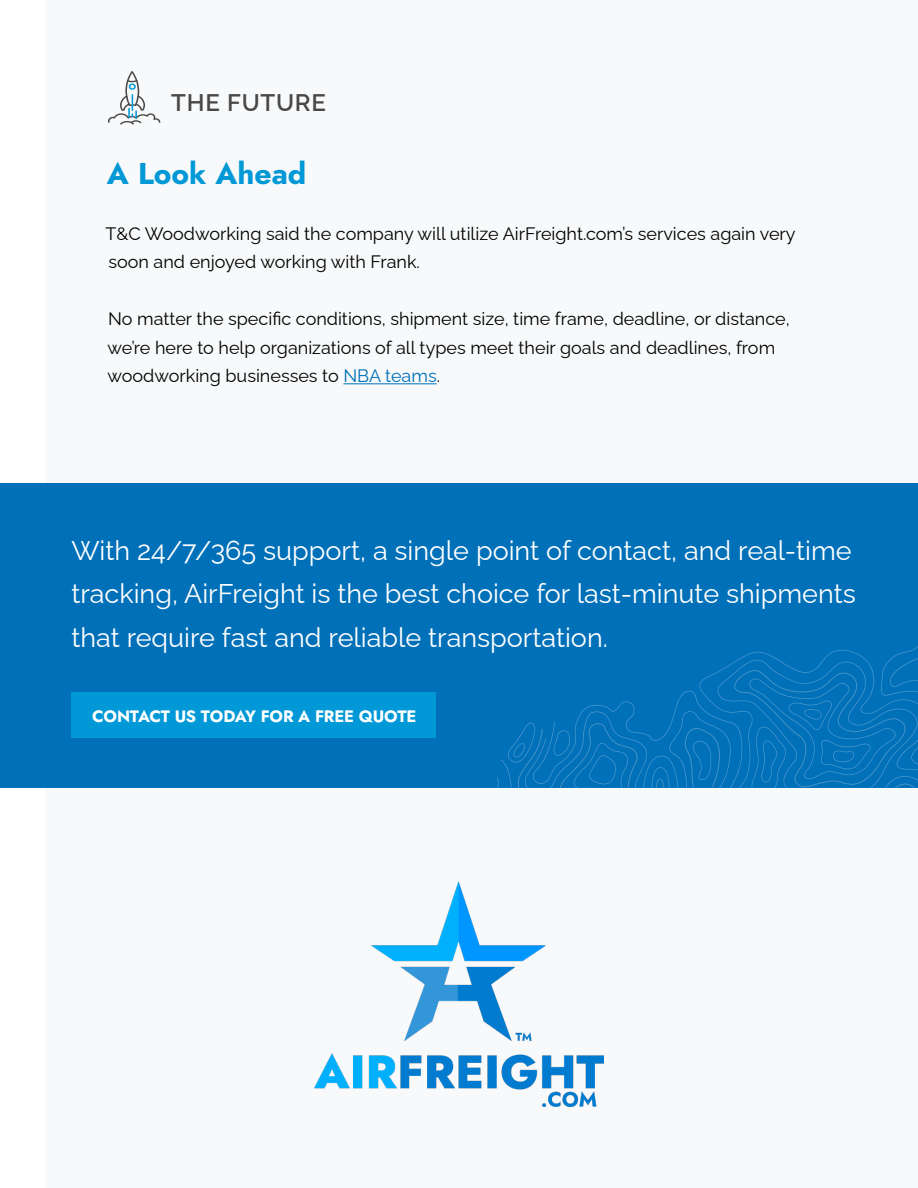
<style>
.page{position:relative;width:918px;height:1188px;background:#fff}
.page>*{position:absolute;margin:0;border:0;box-sizing:border-box;transform-origin:0 0}
.t1{font:700 30px "Jost";color:#0098d6}
.t2{font:27px/43.5px "Raleway";color:#fff}
.t3{font:600 24px "Raleway";letter-spacing:.03em;color:#494848}
.t4{font:18px/28.5px "Raleway";color:#000}
.t5{font:700 16.5px "Jost";letter-spacing:-.015em;color:#fff}
.s1{color:#0070b9}
</style>
<div class="page">
<div style="left:46px;top:0;width:872px;height:1188px;background:#f7f9fa"></div>
<hr style="left:343px;top:383px;width:94px;height:1px;background:#0070b9">
<div style="left:0;top:483px;width:918px;height:305px;background:#0070b9"></div>
<svg style="left:497px;top:705px;width:110px;height:83px"></svg>
<svg style="left:607px;top:646px;width:311px;height:142px"></svg>
<div style="left:71px;top:693px;width:365px;height:45px;background:#0098d6"></div>
<svg style="left:108px;top:71px;width:52px;height:54px"></svg>
<img style="left:315px;top:882px;width:288px;height:225px">
<h3 class="t3" style="left:171px;top:83px;width:156px">THE FUTURE</h3>
<h1 class="t1" style="left:107px;top:153px;width:201px">A Look Ahead</h1>
<p class="t4" style="left:106px;top:217px;width:692px">T&amp;C Woodworking said the company will utilize AirFreight.com’s services again very soon and enjoyed working with Frank.</p>
<p class="t4" style="left:108px;top:302px;width:684px">No matter the specific conditions, shipment size, time frame, deadline, or distance, we’re here to help organizations of all types meet their goals and deadlines, from woodworking businesses to <span class="s1">NBA teams</span>.</p>
<h2 class="t2" style="left:71px;top:526px;width:786px">With 24/7/365 support, a single point of contact, and real-time tracking, AirFreight is the best choice for last-minute shipments that require fast and reliable transportation.</h2>
<p class="t5" style="left:92px;top:705px;width:326px">CONTACT US TODAY FOR A FREE QUOTE</p>
</div>
